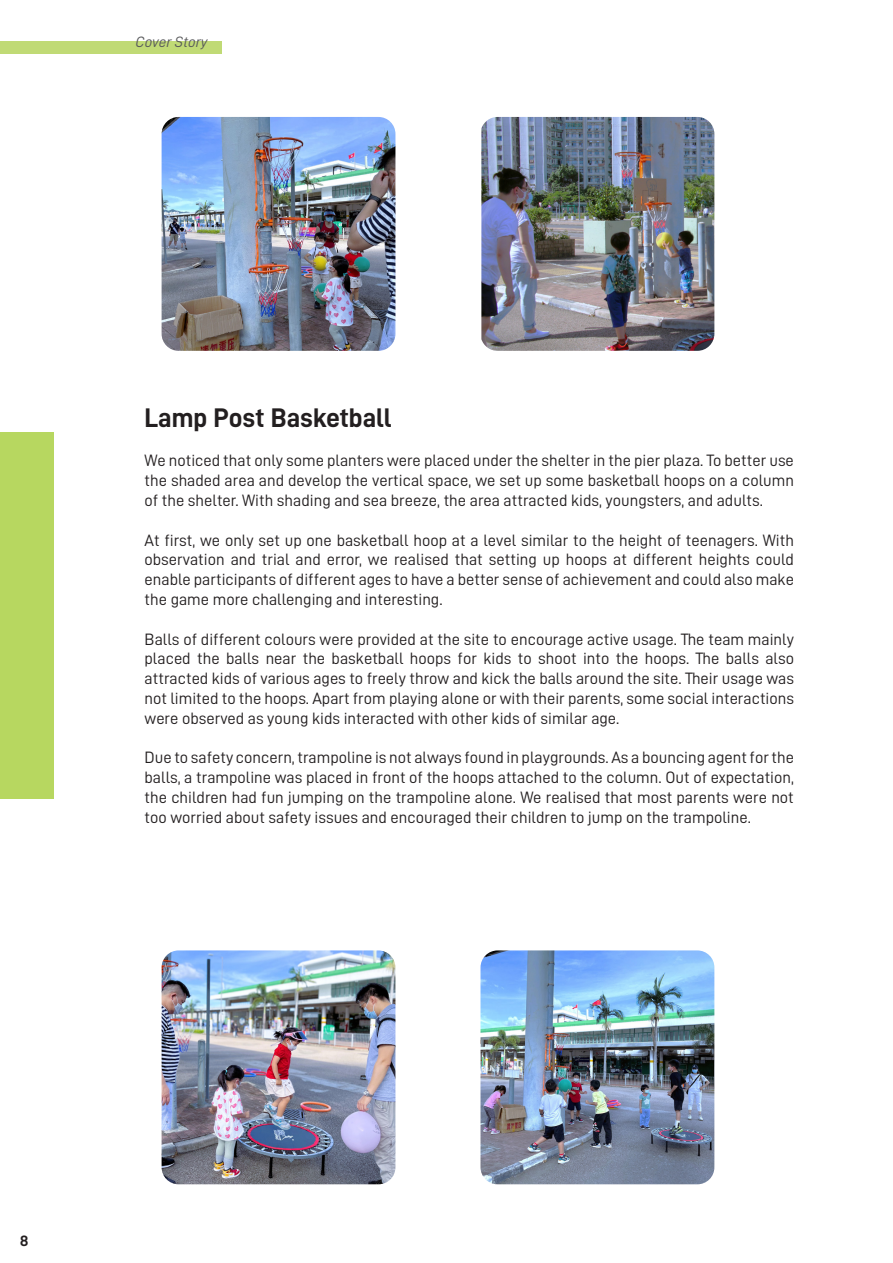
<style>
.page{position:relative;width:893px;height:1263px;background:#fff}
.page>*{position:absolute;margin:0;border:0;box-sizing:border-box;transform-origin:0 0}
.t1{font:27px "D DIN Bold";color:#231f20}
.t2{font:16.5px/19.8px "D DIN";color:#231f20;text-align:justify}
.t3{font:15px "D DIN Italic";color:#57585a}
.t4{font:15px "D DIN Exp Bold";color:#231f20}
</style>
<div class="page">
<div style="left:0;top:41px;width:221px;height:13px;background:#c0da75"></div>
<img style="left:481px;top:117px;width:233px;height:234px">
<img style="left:162px;top:117px;width:233px;height:234px">
<img style="left:480px;top:950px;width:234px;height:234px">
<img style="left:162px;top:950px;width:233px;height:234px">
<div style="left:0;top:432px;width:54px;height:367px;background:#b7d760"></div>
<p class="t3" style="left:136px;top:34px;width:73px">Cover Story</p>
<p class="t1" style="left:145px;top:402px;width:249px">Lamp Post Basketball</p>
<p class="t2" style="left:145px;top:450px;width:651px">We noticed that only some planters were placed under the shelter in the pier plaza. To better use the shaded area and develop the vertical space, we set up some basketball hoops on a column of the shelter. With shading and sea breeze, the area attracted kids, youngsters, and adults.</p>
<p class="t2" style="left:145px;top:530px;width:651px">At first, we only set up one basketball hoop at a level similar to the height of teenagers. With observation and trial and error, we realised that setting up hoops at different heights could enable participants of different ages to have a better sense of achievement and could also make the game more challenging and interesting.</p>
<p class="t2" style="left:145px;top:629px;width:651px">Balls of different colours were provided at the site to encourage active usage. The team mainly placed the balls near the basketball hoops for kids to shoot into the hoops. The balls also attracted kids of various ages to freely throw and kick the balls around the site. Their usage was not limited to the hoops. Apart from playing alone or with their parents, some social interactions were observed as young kids interacted with other kids of similar age.</p>
<p class="t2" style="left:145px;top:747px;width:651px">Due to safety concern, trampoline is not always found in playgrounds. As a bouncing agent for the balls, a trampoline was placed in front of the hoops attached to the column. Out of expectation, the children had fun jumping on the trampoline alone. We realised that most parents were not too worried about safety issues and encouraged their children to jump on the trampoline.</p>
<p class="t4" style="left:20px;top:1232px;width:10px">8</p>
</div>
